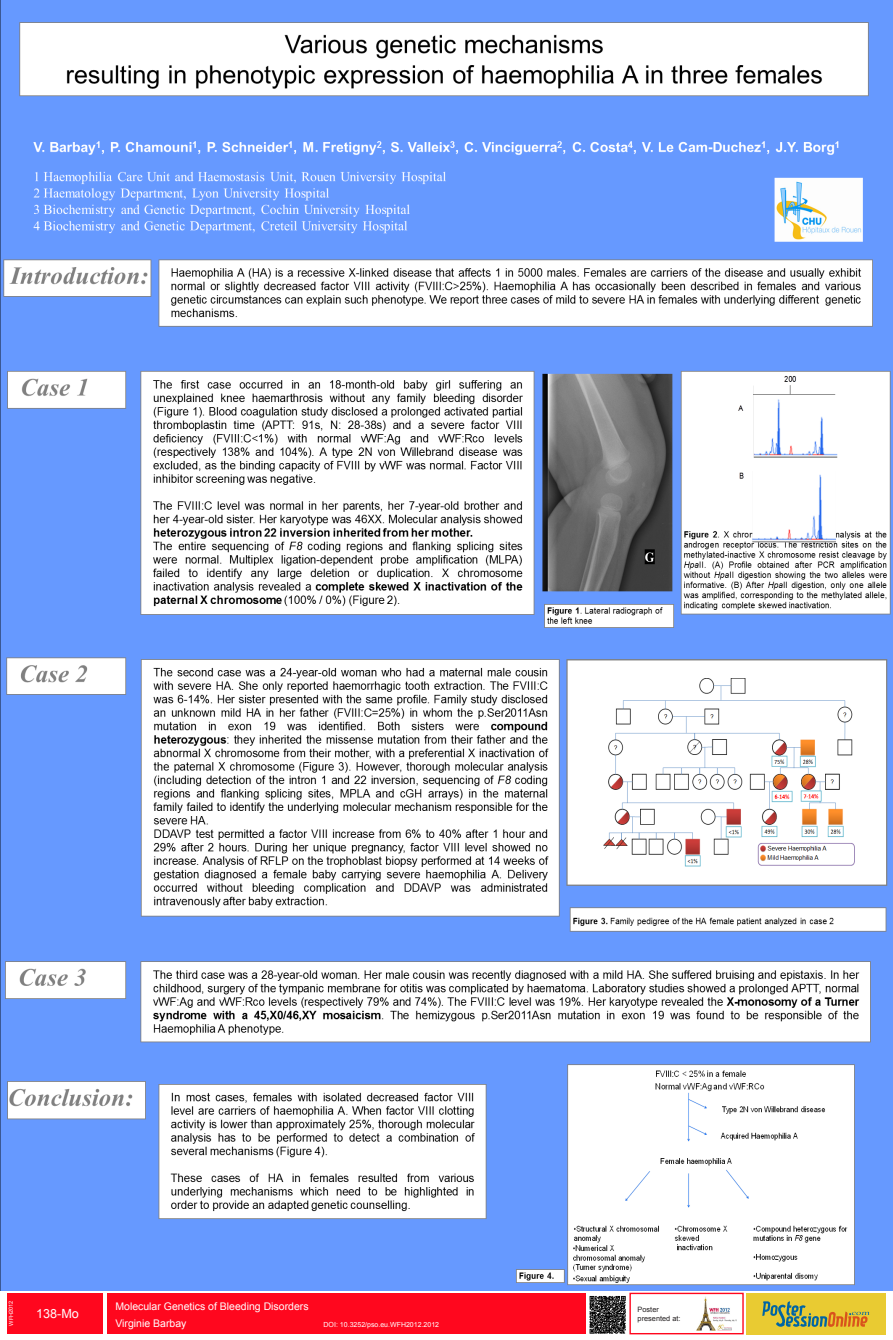
<style>
.page{position:relative;width:893px;height:1340px;background:#fff}
.page>*{position:absolute;margin:0;border:0;box-sizing:border-box;transform-origin:0 0}
.t1{font:12.6px "Arial";color:#fff}
.t2{font:10.5px "Arial";color:#fff}
.t3{font:7.35px "Arial";color:#231f20}
.t4{font:7px "Arial";color:#fff}
.t5{font:5.6px "Arial";letter-spacing:-.005em;color:#fff}
</style>
<div class="page">
<div style="left:107px;top:1293px;width:478px;height:40px;background:#ff071e"></div>
<div style="left:7px;top:1293px;width:95px;height:40px;background:#ff071e"></div>
<div style="left:629px;top:1292px;width:115px;height:42px;border:1px solid #ff071e"></div>
<img style="left:697px;top:1296px;width:40px;height:33px">
<div style="left:746px;top:1293px;width:139px;height:41px;background:#e9cb32"></div>
<svg style="left:762px;top:1301px;width:107px;height:25px"></svg>
<img style="left:589px;top:1296px;width:37px;height:38px">
<img style="left:0;top:0;width:893px;height:1290px">
<p class="t5" style="left:7px;top:1325px;width:27px;rotate:-90deg">WFH2012</p>
<p class="t1" style="left:36px;top:1305px;width:44px">138-Mo</p>
<p class="t3" style="left:638px;top:1304px;width:23px">Poster</p>
<p class="t2" style="left:115px;top:1299px;width:195px">Molecular Genetics of Bleeding Disorders</p>
<p class="t2" style="left:115px;top:1316px;width:73px">Virginie Barbay</p>
<p class="t4" style="left:324px;top:1320px;width:117px">DOI: 10.3252/pso.eu.WFH2012.2012</p>
<p class="t3" style="left:638px;top:1313px;width:44px">presented at:</p>
</div>
